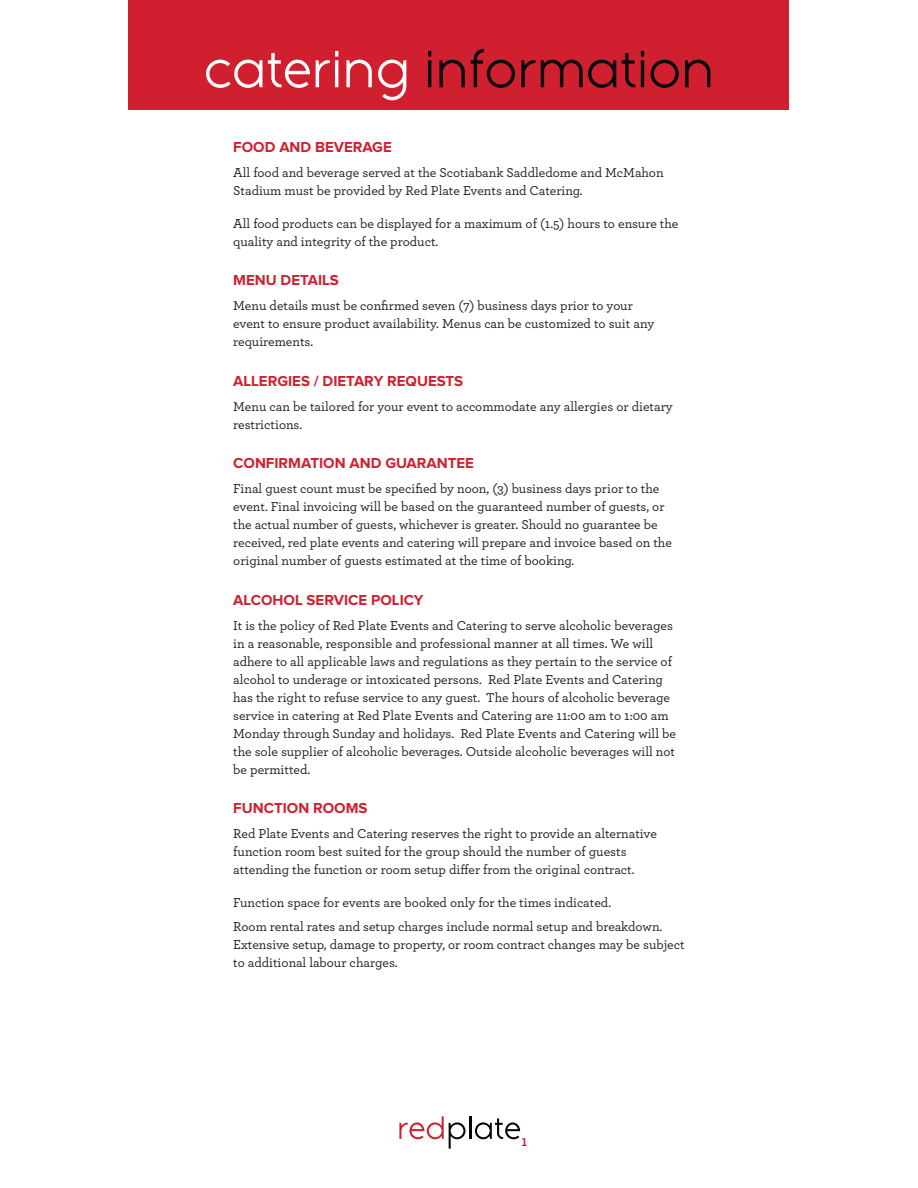
<style>
.page{position:relative;width:918px;height:1188px;background:#fff}
.page>*{position:absolute;margin:0;border:0;box-sizing:border-box;transform-origin:0 0}
.t1{font:54px "Full Sans LC50";color:#090a0f}
.t2{font:700 15px "Proxima Nova";color:#d0202f}
.t3{font:500 13.5px/18px "Archer Pro";color:#231f20}
.t4{font:700 12px "Archer Pro";color:#cd122d}
.s1{color:#fff}
</style>
<div class="page">
<div style="left:129px;top:0;width:660px;height:110px;background:#d0202f"></div>
<svg style="left:399px;top:1116px;width:67px;height:33px"></svg>
<hr style="left:469px;top:1116px;width:2px;height:23px;background:#0b0206">
<svg style="left:475px;top:1118px;width:45px;height:21px"></svg>
<h1 class="t1" style="left:204px;top:38px;width:512px"><span class="s1">catering</span> information</h1>
<p class="t2" style="left:233px;top:138px;width:160px">FOOD AND BEVERAGE</p>
<p class="t3" style="left:233px;top:162px;width:432px">All food and beverage served at the Scotiabank Saddledome and McMahon<br>Stadium must be provided by Red Plate Events and Catering.</p>
<p class="t3" style="left:233px;top:213px;width:447px">All food products can be displayed for a maximum of (1.5) hours to ensure the quality and integrity of the product.</p>
<p class="t2" style="left:233px;top:272px;width:107px">MENU DETAILS</p>
<p class="t3" style="left:233px;top:296px;width:423px">Menu details must be confirmed seven (7) business days prior to your event to ensure product availability. Menus can be customized to suit any requirements.</p>
<p class="t2" style="left:233px;top:372px;width:232px">ALLERGIES / DIETARY REQUESTS</p>
<p class="t3" style="left:233px;top:396px;width:441px">Menu can be tailored for your event to accommodate any allergies or dietary restrictions.</p>
<p class="t2" style="left:233px;top:455px;width:242px">CONFIRMATION AND GUARANTEE</p>
<p class="t3" style="left:233px;top:479px;width:440px">Final guest count must be specified by noon, (3) business days prior to the event. Final invoicing will be based on the guaranteed number of guests, or the actual number of guests, whichever is greater. Should no guarantee be received, red plate events and catering will prepare and invoice based on the original number of guests estimated at the time of booking.</p>
<p class="t2" style="left:233px;top:591px;width:192px">ALCOHOL SERVICE POLICY</p>
<p class="t3" style="left:233px;top:615px;width:444px">It is the policy of Red Plate Events and Catering to serve alcoholic beverages in a reasonable, responsible and professional manner at all times. We will adhere to all applicable laws and regulations as they pertain to the service of alcohol to underage or intoxicated persons. Red Plate Events and Catering has the right to refuse service to any guest. The hours of alcoholic beverage service in catering at Red Plate Events and Catering are 11:00 am to 1:00 am Monday through Sunday and holidays. Red Plate Events and Catering will be the sole supplier of alcoholic beverages. Outside alcoholic beverages will not be permitted.</p>
<p class="t2" style="left:233px;top:800px;width:136px">FUNCTION ROOMS</p>
<p class="t3" style="left:233px;top:824px;width:425px">Red Plate Events and Catering reserves the right to provide an alternative function room best suited for the group should the number of guests attending the function or room setup differ from the original contract.</p>
<p class="t3" style="left:233px;top:890px;width:431px;line-height:24px">Function space for events are booked only for the times indicated.<br>Room rental rates and setup charges include normal setup and breakdown.</p>
<p class="t3" style="left:233px;top:935px;width:453px">Extensive setup, damage to property, or room contract changes may be subject to additional labour charges.</p>
<p class="t4" style="left:522px;top:1133px;width:7px">1</p>
</div>
